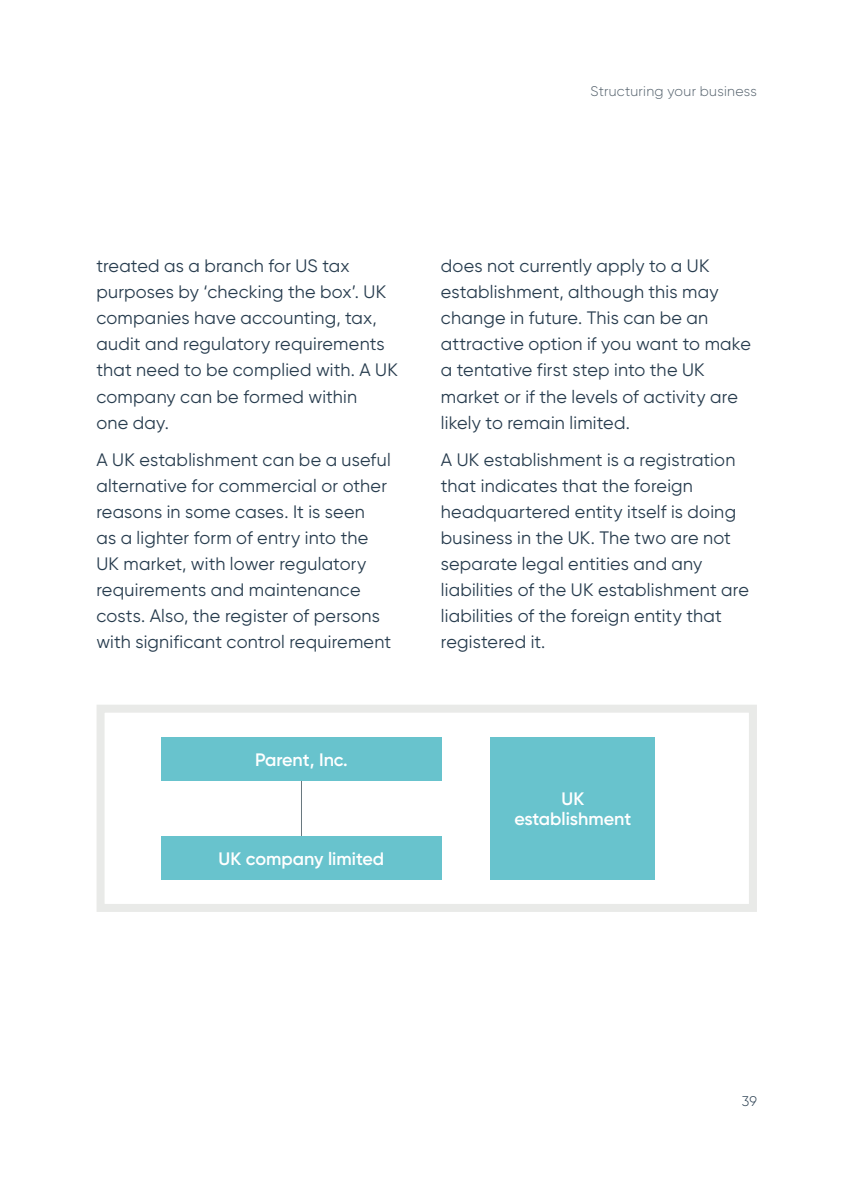
<style>
.page{position:relative;width:842px;height:1191px;background:#fff}
.page>*{position:absolute;margin:0;border:0;box-sizing:border-box;transform-origin:0 0}
.Body_copy{font:18px/26px "Gilroy";letter-spacing:.01em;color:#273c4e}
.Subheading{font:600 18px/20px "Gilroy";color:#fff;text-align:center}
.Header_R{font:300 14px "Gilroy";letter-spacing:.02em;color:#54616c}
.t1{font:300 14px "Gilroy";color:#273c4e}
</style>
<div class="page">
<div style="left:97px;top:704px;width:660px;height:208px;border:8px solid #e9eae8"></div>
<hr style="left:301px;top:776px;width:1px;height:61px;background:#68777e">
<div style="left:161px;top:737px;width:281px;height:43px;background:#68c3cd"></div>
<div style="left:491px;top:736px;width:164px;height:143px;background:#68c3cd"></div>
<div style="left:161px;top:835px;width:281px;height:44px;background:#68c3cd"></div>
<p class="Header_R" style="left:591px;top:83px;width:168px">Structuring your business</p>
<p class="Body_copy" style="left:96px;top:253px;width:303px">treated as a branch for US tax purposes by ‘checking the box’. UK companies have accounting, tax, audit and regulatory requirements that need to be complied with. A UK company can be formed within<br>one day.</p>
<p class="Body_copy" style="left:96px;top:446px;width:296px">A UK establishment can be a useful alternative for commercial or other reasons in some cases. It is seen<br>as a lighter form of entry into the UK market, with lower regulatory requirements and maintenance costs. Also, the register of persons with significant control requirement</p>
<p class="Subheading" style="left:255px;top:749px;width:94px">Parent, Inc.</p>
<p class="Subheading" style="left:219px;top:848px;width:167px">UK company limited</p>
<p class="Body_copy" style="left:441px;top:253px;width:312px">does not currently apply to a UK establishment, although this may change in future. This can be an attractive option if you want to make a tentative first step into the UK market or if the levels of activity are likely to remain limited.</p>
<p class="Body_copy" style="left:441px;top:446px;width:310px">A UK establishment is a registration that indicates that the foreign headquartered entity itself is doing business in the UK. The two are not separate legal entities and any liabilities of the UK establishment are liabilities of the foreign entity that registered it.</p>
<p class="Subheading" style="left:514px;top:789px;width:118px">UK establishment</p>
<p class="t1" style="left:742px;top:1092px;width:17px">39</p>
</div>
